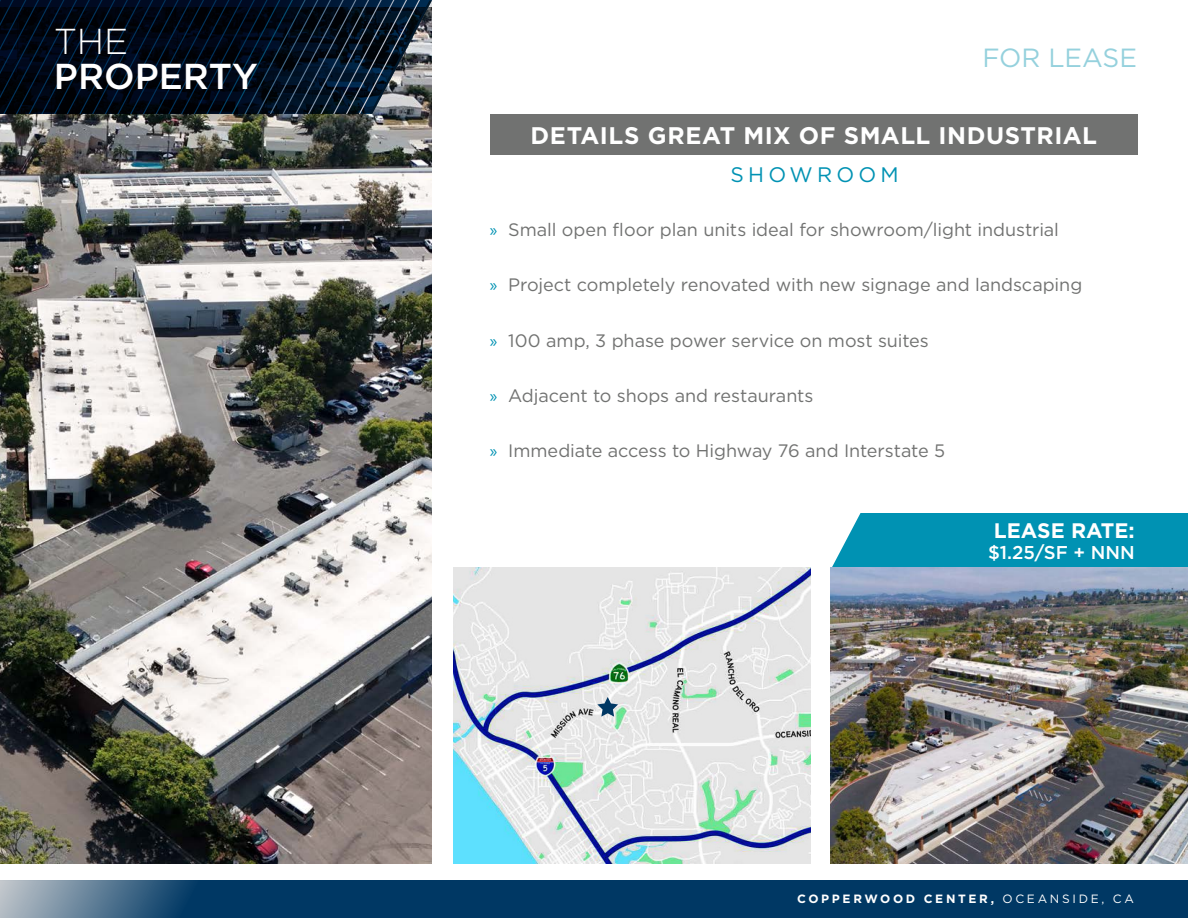
<style>
.page{position:relative;width:1188px;height:918px;background:#fff}
.page>*{position:absolute;margin:0;border:0;box-sizing:border-box;transform-origin:0 0}
.Property_Name___Address{font:500 36px/34.5px "Gotham";color:#fff}
.Banner_Callout_Text{font:26.25px "Gotham";color:#95d1dd}
.t1{font:700 24px "Gotham";letter-spacing:.025em;color:#fff}
.t2{font:700 21px "Gotham";color:#fff}
.t3{font:21px "Gotham";letter-spacing:.2em;color:#0092b3}
.t4{font:500 18.6px "Gotham";color:#fff}
.t5{font:18px "Gotham";letter-spacing:-.005em;color:#717271}
.t6{font:700 12px "Gotham";letter-spacing:.22em;color:#fff}
.s1{font-weight:300}
.s2{font-family:"Myriad Pro";color:#0092b3}
.s3{font-weight:400}
</style>
<div class="page">
<img style="left:0;top:114px;width:432px;height:750px">
<div style="left:490px;top:114px;width:648px;height:40px;background:#717271"></div>
<svg style="left:0;top:0;width:432px;height:114px;background:#0b1625"></svg>
<img style="left:454px;top:567px;width:357px;height:297px">
<img style="left:831px;top:567px;width:357px;height:297px">
<svg style="left:597px;top:697px;width:21px;height:20px"></svg>
<div style="left:832px;top:513px;width:356px;height:54px;background:#0092b3"></div>
<div style="left:0;top:880px;width:1188px;height:38px;background:#003864"></div>
<svg style="left:0;top:880px;width:190px;height:38px;background:#5f7e96"></svg>
<p class="Property_Name___Address" style="left:54px;top:24px;width:205px"><span class="s1">THE<br></span>PROPERTY</p>
<p class="Banner_Callout_Text" style="left:982px;top:41px;width:156px">FOR LEASE</p>
<p class="t1" style="left:531px;top:119px;width:568px">DETAILS GREAT MIX OF SMALL INDUSTRIAL</p>
<p class="t3" style="left:731px;top:161px;width:170px">SHOWROOM</p>
<p class="t5" style="left:490px;top:218px;width:571px"><span class="s2">»</span> Small open floor plan units ideal for showroom/light industrial</p>
<p class="t5" style="left:490px;top:274px;width:594px"><span class="s2">»</span> Project completely renovated with new signage and landscaping</p>
<p class="t5" style="left:490px;top:329px;width:440px"><span class="s2">»</span> 100 amp, 3 phase power service on most suites</p>
<p class="t5" style="left:490px;top:384px;width:325px"><span class="s2">»</span> Adjacent to shops and restaurants</p>
<p class="t5" style="left:490px;top:440px;width:457px"><span class="s2">»</span> Immediate access to Highway 76 and Interstate 5</p>
<p class="t2" style="left:994px;top:517px;width:143px">LEASE RATE:</p>
<p class="t4" style="left:988px;top:540px;width:148px">$1.25/SF + NNN</p>
<p class="t6" style="left:797px;top:891px;width:338px">COPPERWOOD CENTER, <span class="s3">OCEANSIDE, CA</span></p>
</div>
